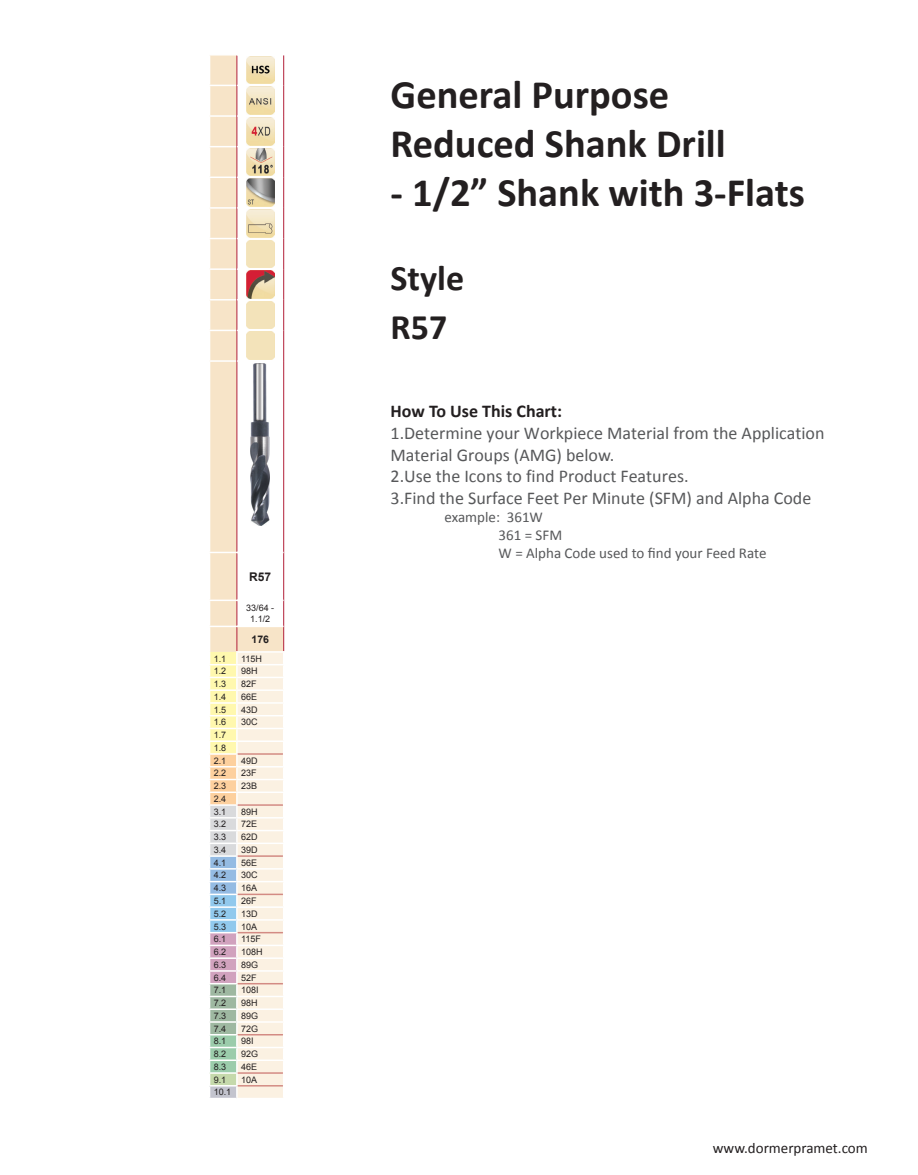
<style>
.page{position:relative;width:918px;height:1175px;background:#fff}
.page>*{position:absolute;margin:0;border:0;box-sizing:border-box;transform-origin:0 0}
.t1{font:700 40.5px/48.6px "Calibri";color:#231f20}
.t2{font:700 36px "Calibri";color:#231f20}
.t3{font:18px/21.6px "Calibri";color:#57585a}
.t4{font:700 18px "Calibri";color:#231f20}
.t5{font:15px "Calibri";color:#57585a}
.t6{font:15px "Calibri";color:#231f20}
.t7{font:700 12px "Arial";color:#231f20}
.t8{font:700 10.5px "Arial";color:#231f20}
.t9{font:9px/10.8px "Arial";color:#231f20;text-align:center}
</style>
<div class="page">
<svg style="left:210px;top:55px;width:65px;height:544px"></svg>
<hr style="left:209px;top:54px;width:28px;height:2px;background:#fff">
<svg style="left:210px;top:330px;width:27px;height:30px"></svg>
<hr style="left:209px;top:360px;width:28px;height:2px;background:#fff">
<hr style="left:209px;top:551px;width:28px;height:2px;background:#fff">
<svg style="left:210px;top:56px;width:28px;height:244px;background:#f5e0c7"></svg>
<hr style="left:237px;top:85px;width:1px;height:31px;background:#b22039">
<hr style="left:237px;top:116px;width:1px;height:31px;background:#b22039">
<hr style="left:237px;top:147px;width:1px;height:30px;background:#b22039">
<hr style="left:237px;top:177px;width:1px;height:31px;background:#b22039">
<hr style="left:237px;top:208px;width:1px;height:30px;background:#b22039">
<hr style="left:237px;top:238px;width:1px;height:31px;background:#b22039">
<hr style="left:237px;top:269px;width:1px;height:31px;background:#b22039">
<hr style="left:237px;top:300px;width:1px;height:30px;background:#b22039">
<hr style="left:237px;top:330px;width:1px;height:31px;background:#b22039">
<hr style="left:237px;top:361px;width:1px;height:190px;background:#b22039">
<hr style="left:237px;top:553px;width:1px;height:46px;background:#b22039">
<hr style="left:237px;top:85px;width:47px;height:1px;background:#fff">
<hr style="left:237px;top:115px;width:47px;height:2px;background:#fff">
<hr style="left:237px;top:146px;width:47px;height:1px;background:#fff">
<hr style="left:237px;top:177px;width:47px;height:1px;background:#fff">
<hr style="left:237px;top:207px;width:47px;height:1px;background:#fff">
<hr style="left:237px;top:238px;width:47px;height:1px;background:#fff">
<hr style="left:237px;top:268px;width:47px;height:2px;background:#fff">
<hr style="left:237px;top:299px;width:47px;height:1px;background:#fff">
<hr style="left:237px;top:330px;width:47px;height:1px;background:#fff">
<hr style="left:237px;top:360px;width:47px;height:2px;background:#fff">
<hr style="left:283px;top:55px;width:1px;height:30px;background:#b22039">
<hr style="left:283px;top:85px;width:1px;height:31px;background:#b22039">
<hr style="left:283px;top:116px;width:1px;height:31px;background:#b22039">
<hr style="left:283px;top:147px;width:1px;height:30px;background:#b22039">
<hr style="left:283px;top:177px;width:1px;height:31px;background:#b22039">
<hr style="left:283px;top:208px;width:1px;height:30px;background:#b22039">
<hr style="left:283px;top:238px;width:1px;height:31px;background:#b22039">
<hr style="left:283px;top:269px;width:1px;height:31px;background:#b22039">
<hr style="left:283px;top:300px;width:1px;height:30px;background:#b22039">
<hr style="left:283px;top:330px;width:1px;height:31px;background:#b22039">
<hr style="left:283px;top:361px;width:1px;height:191px;background:#b22039">
<hr style="left:283px;top:552px;width:1px;height:48px;background:#b22039">
<svg style="left:209px;top:601px;width:75px;height:497px;background:#ede6d8"></svg>
<hr style="left:237px;top:551px;width:47px;height:2px;background:#fff">
<hr style="left:237px;top:599px;width:47px;height:2px;background:#fff">
<hr style="left:237px;top:625px;width:47px;height:2px;background:#fff">
<hr style="left:236px;top:651px;width:48px;height:1px;background:#fff">
<img style="left:247px;top:56px;width:27px;height:28px">
<img style="left:247px;top:87px;width:27px;height:27px">
<img style="left:247px;top:117px;width:27px;height:28px">
<img style="left:247px;top:148px;width:27px;height:28px">
<img style="left:247px;top:179px;width:27px;height:27px">
<img style="left:247px;top:209px;width:27px;height:28px">
<img style="left:247px;top:240px;width:27px;height:28px">
<img style="left:247px;top:271px;width:27px;height:27px">
<img style="left:247px;top:301px;width:27px;height:28px">
<img style="left:247px;top:332px;width:27px;height:27px">
<img style="left:251px;top:363px;width:19px;height:163px">
<p class="t7" style="left:249px;top:568px;width:24px">R57</p>
<p class="t9" style="left:246px;top:603px;width:30px">33/64 -<br>1.1/2</p>
<p class="t8" style="left:252px;top:632px;width:19px">176</p>
<p class="t9" style="left:214px;top:653px;width:14px">1.1</p>
<p class="t9" style="left:241px;top:653px;width:22px">115H</p>
<p class="t9" style="left:214px;top:666px;width:14px">1.2</p>
<p class="t9" style="left:241px;top:666px;width:18px">98H</p>
<p class="t9" style="left:214px;top:678px;width:14px">1.3</p>
<p class="t9" style="left:241px;top:678px;width:17px">82F</p>
<p class="t9" style="left:214px;top:691px;width:14px">1.4</p>
<p class="t9" style="left:241px;top:691px;width:18px">66E</p>
<p class="t9" style="left:214px;top:704px;width:14px">1.5</p>
<p class="t9" style="left:241px;top:704px;width:18px">43D</p>
<p class="t9" style="left:214px;top:717px;width:14px">1.6</p>
<p class="t9" style="left:241px;top:717px;width:18px">30C</p>
<p class="t9" style="left:214px;top:729px;width:14px">1.7</p>
<p class="t9" style="left:214px;top:742px;width:14px">1.8</p>
<p class="t9" style="left:214px;top:755px;width:14px">2.1</p>
<p class="t9" style="left:241px;top:755px;width:18px">49D</p>
<p class="t9" style="left:214px;top:768px;width:14px">2.2</p>
<p class="t9" style="left:241px;top:768px;width:17px">23F</p>
<p class="t9" style="left:214px;top:780px;width:14px">2.3</p>
<p class="t9" style="left:241px;top:780px;width:18px">23B</p>
<p class="t9" style="left:214px;top:793px;width:14px">2.4</p>
<p class="t9" style="left:214px;top:806px;width:14px">3.1</p>
<p class="t9" style="left:241px;top:806px;width:18px">89H</p>
<p class="t9" style="left:214px;top:819px;width:14px">3.2</p>
<p class="t9" style="left:241px;top:819px;width:18px">72E</p>
<p class="t9" style="left:214px;top:831px;width:14px">3.3</p>
<p class="t9" style="left:241px;top:831px;width:18px">62D</p>
<p class="t9" style="left:214px;top:844px;width:14px">3.4</p>
<p class="t9" style="left:241px;top:844px;width:18px">39D</p>
<p class="t9" style="left:214px;top:857px;width:14px">4.1</p>
<p class="t9" style="left:241px;top:857px;width:18px">56E</p>
<p class="t9" style="left:214px;top:870px;width:14px">4.2</p>
<p class="t9" style="left:241px;top:870px;width:18px">30C</p>
<p class="t9" style="left:214px;top:882px;width:14px">4.3</p>
<p class="t9" style="left:241px;top:882px;width:18px">16A</p>
<p class="t9" style="left:214px;top:895px;width:14px">5.1</p>
<p class="t9" style="left:241px;top:895px;width:17px">26F</p>
<p class="t9" style="left:214px;top:908px;width:14px">5.2</p>
<p class="t9" style="left:241px;top:908px;width:18px">13D</p>
<p class="t9" style="left:214px;top:921px;width:14px">5.3</p>
<p class="t9" style="left:241px;top:921px;width:18px">10A</p>
<p class="t9" style="left:214px;top:933px;width:14px">6.1</p>
<p class="t9" style="left:241px;top:933px;width:21px">115F</p>
<p class="t9" style="left:214px;top:946px;width:14px">6.2</p>
<p class="t9" style="left:241px;top:946px;width:23px">108H</p>
<p class="t9" style="left:214px;top:959px;width:14px">6.3</p>
<p class="t9" style="left:241px;top:959px;width:19px">89G</p>
<p class="t9" style="left:214px;top:972px;width:14px">6.4</p>
<p class="t9" style="left:241px;top:972px;width:17px">52F</p>
<p class="t9" style="left:214px;top:984px;width:14px">7.1</p>
<p class="t9" style="left:241px;top:984px;width:19px">108I</p>
<p class="t9" style="left:214px;top:997px;width:14px">7.2</p>
<p class="t9" style="left:241px;top:997px;width:18px">98H</p>
<p class="t9" style="left:214px;top:1010px;width:14px">7.3</p>
<p class="t9" style="left:241px;top:1010px;width:19px">89G</p>
<p class="t9" style="left:214px;top:1023px;width:14px">7.4</p>
<p class="t9" style="left:241px;top:1023px;width:19px">72G</p>
<p class="t9" style="left:214px;top:1035px;width:14px">8.1</p>
<p class="t9" style="left:241px;top:1035px;width:14px">98I</p>
<p class="t9" style="left:214px;top:1048px;width:14px">8.2</p>
<p class="t9" style="left:241px;top:1048px;width:19px">92G</p>
<p class="t9" style="left:214px;top:1061px;width:14px">8.3</p>
<p class="t9" style="left:241px;top:1061px;width:18px">46E</p>
<p class="t9" style="left:214px;top:1074px;width:14px">9.1</p>
<p class="t9" style="left:241px;top:1074px;width:18px">10A</p>
<p class="t9" style="left:214px;top:1086px;width:19px">10.1</p>
<p class="t1" style="left:391px;top:70px;width:337px">General Purpose<br>Reduced Shank Drill</p>
<p class="t1" style="left:391px;top:168px;width:416px">- 1/2” Shank with 3-Flats</p>
<p class="t2" style="left:391px;top:255px;width:75px">Style</p>
<p class="t2" style="left:391px;top:304px;width:58px">R57</p>
<p class="t4" style="left:391px;top:400px;width:173px">How To Use This Chart:</p>
<p class="t3" style="left:391px;top:422px;width:435px">1.Determine your Workpiece Material from the Application Material Groups (AMG) below.<br>2.Use the Icons to find Product Features.<br>3.Find the Surface Feet Per Minute (SFM) and Alpha Code</p>
<p class="t5" style="left:445px;top:507px;width:100px">example: 361W</p>
<p class="t5" style="left:499px;top:525px;width:65px">361 = SFM</p>
<p class="t5" style="left:499px;top:543px;width:269px">W = Alpha Code used to find your Feed Rate</p>
<p class="t6" style="left:713px;top:1138px;width:157px">www.dormerpramet.com</p>
</div>
